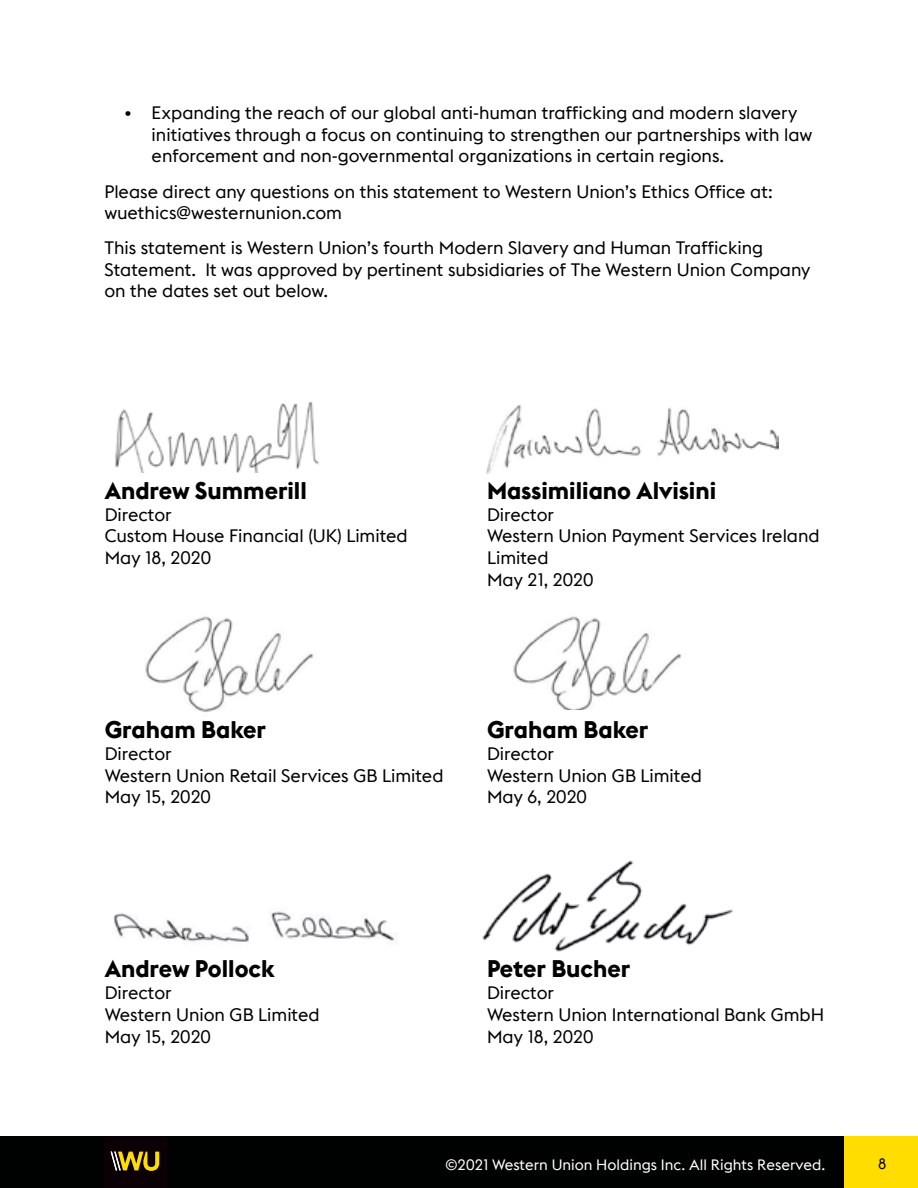
<style>
.page{position:relative;width:918px;height:1188px;background:#fff}
.page>*{position:absolute;margin:0;border:0;box-sizing:border-box;transform-origin:0 0}
.t1{font:24px "Euclid WU Bold";color:#000}
.t2{font:18px/21.8px "Euclid WU";color:#000}
.t3{font:15px "Euclid WU";color:#fff}
.t4{font:15px "Euclid WU";color:#000}
.s1{font-style:inherit}
</style>
<div class="page">
<div style="left:61px;top:1137px;width:857px;height:51px;background:#fd0"></div>
<div style="left:0;top:1137px;width:843px;height:51px;background:#000101"></div>
<div style="left:104px;top:1137px;width:63px;height:51px;background:#0a0005"></div>
<svg style="left:111px;top:1152px;width:48px;height:19px"></svg>
<img style="left:115px;top:401px;width:204px;height:72px">
<img style="left:113px;top:911px;width:282px;height:31px">
<img style="left:486px;top:405px;width:293px;height:68px">
<img style="left:145px;top:616px;width:168px;height:96px">
<img style="left:513px;top:616px;width:169px;height:94px">
<img style="left:482px;top:860px;width:251px;height:92px">
<p class="t2" style="left:152px;top:102px;width:662px;text-indent:-27px">• Expanding the reach of our global anti-human trafficking and modern slavery initiatives through a focus on continuing to strengthen our partnerships with law enforcement and non-governmental organizations in certain regions.</p>
<p class="t2" style="left:104px;top:180px;width:670px">Please direct any questions on this statement to Western Union’s Ethics Office at: wuethics@westernunion.com</p>
<p class="t2" style="left:104px;top:237px;width:707px">This statement is Western Union’s fourth Modern Slavery and Human Trafficking<br>Statement. It was approved by pertinent subsidiaries of The Western Union Company on the dates set out below.</p>
<h1 class="t1" style="left:105px;top:475px;width:204px">Andrew Summerill</h1>
<p class="t2" style="left:105px;top:503px;width:305px">Director<br>Custom House Financial (UK) Limited<br>May 18, 2020</p>
<h1 class="t1" style="left:487px;top:475px;width:231px">Massimiliano Alvisini</h1>
<p class="t2" style="left:487px;top:503px;width:334px">Director<br>Western Union Payment Services Ireland<br>Limited<br>May 21, 2020</p>
<h1 class="t1" style="left:105px;top:714px;width:163px">Graham Baker</h1>
<p class="t2" style="left:105px;top:743px;width:340px">Director<br>Western Union Retail Services GB Limited<br>May 15, 2020</p>
<h1 class="t1" style="left:487px;top:714px;width:163px">Graham Baker</h1>
<p class="t2" style="left:487px;top:743px;width:216px">Director<br>Western Union GB Limited<br>May 6, 2020</p>
<h1 class="t1" style="left:105px;top:953px;width:171px">Andrew Pollock</h1>
<p class="t2" style="left:105px;top:982px;width:216px">Director<br>Western Union GB Limited<br>May 15, 2020</p>
<h1 class="t1" style="left:487px;top:953px;width:145px">Peter Bucher</h1>
<p class="t2" style="left:487px;top:982px;width:339px">Director<br>Western Union International Bank GmbH<br>May 18, 2020</p>
<p class="t3" style="left:446px;top:1156px;width:381px">©202<span class="s1">1</span> Western Union Holdings Inc. All Rights Reserved.</p>
<p class="t4" style="left:878px;top:1154px;width:10px">8</p>
</div>
